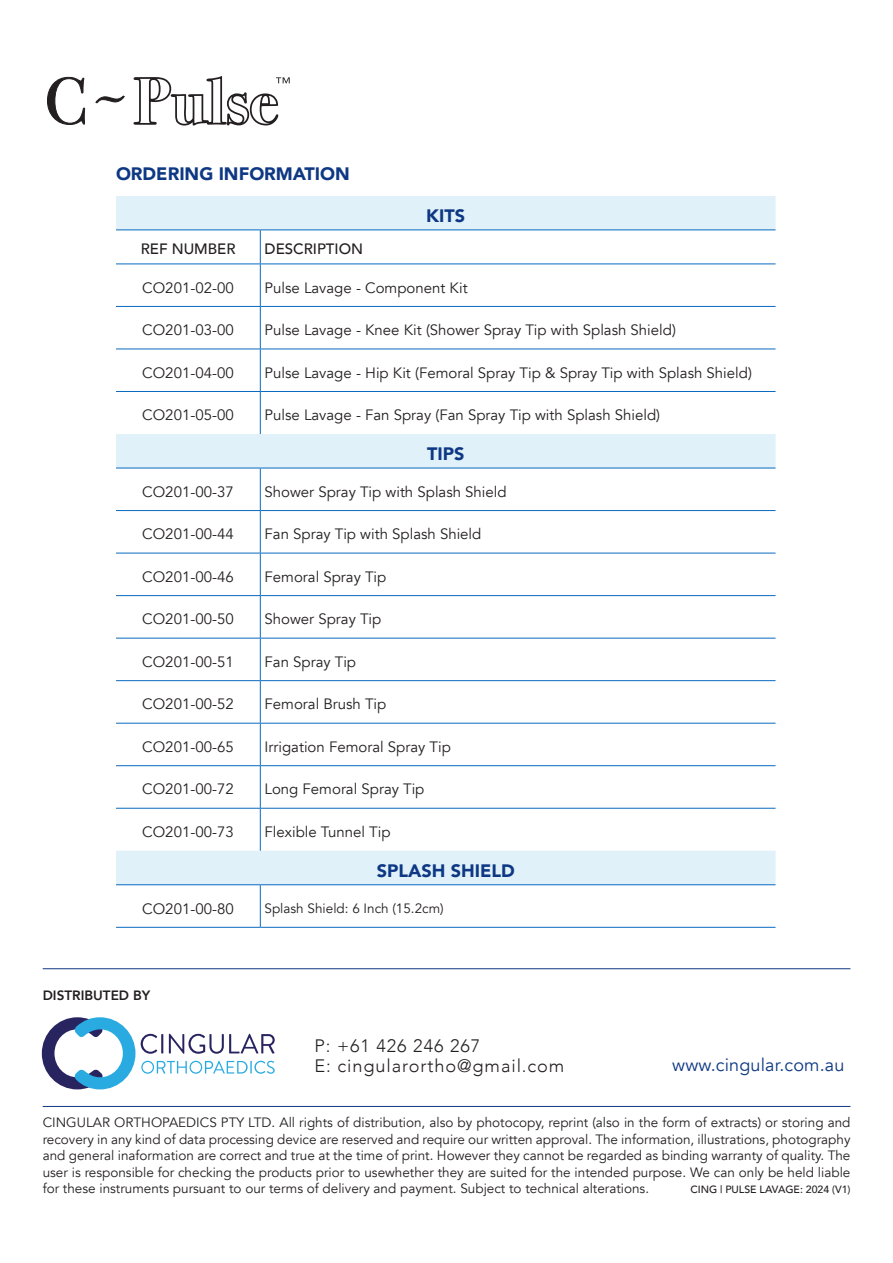
<style>
.page{position:relative;width:893px;height:1263px;background:#fff}
.page>*{position:absolute;margin:0;border:0;box-sizing:border-box;transform-origin:0 0}
.t1{font:300 18px "Avenir";letter-spacing:.05em;color:#231f20}
.t2{font:900 18px "Avenir";color:#0e3884}
.t3{font:18px "Avenir";letter-spacing:.01em;color:#0e3884}
.t4{font:15px "Avenir";color:#231f20}
.t5{font:500 15px "Avenir";color:#231f20}
.t6{font:13.5px/16.5px "Avenir";color:#231f20;text-align:justify}
.t7{font:800 13.5px "Avenir";color:#231f20}
.t8{font:500 10.5px "Avenir";color:#231f20}
</style>
<div class="page">
<hr style="left:43px;top:968px;width:807px;height:1px;background:#0e3884">
<svg style="left:42px;top:1017px;width:93px;height:72px"></svg>
<svg style="left:141px;top:1034px;width:22px;height:20px"></svg>
<svg style="left:169px;top:1034px;width:106px;height:20px"></svg>
<svg style="left:141px;top:1061px;width:134px;height:13px"></svg>
<hr style="left:43px;top:1106px;width:807px;height:1px;background:#0e3884">
<svg style="left:47px;top:77px;width:38px;height:48px"></svg>
<svg style="left:95px;top:95px;width:30px;height:9px"></svg>
<svg style="left:133px;top:76px;width:157px;height:50px"></svg>
<svg style="left:116px;top:196px;width:659px;height:688px"></svg>
<hr style="left:116px;top:229px;width:144px;height:1px;background:#0a6abf">
<hr style="left:260px;top:229px;width:515px;height:1px;background:#0a6abf">
<hr style="left:260px;top:230px;width:1px;height:34px;background:#0a6abf">
<hr style="left:116px;top:264px;width:144px;height:1px;background:#0a6abf">
<hr style="left:260px;top:264px;width:515px;height:1px;background:#0a6abf">
<hr style="left:260px;top:264px;width:1px;height:42px;background:#0a6abf">
<hr style="left:116px;top:306px;width:144px;height:1px;background:#0a6abf">
<hr style="left:260px;top:306px;width:515px;height:1px;background:#0a6abf">
<hr style="left:260px;top:307px;width:1px;height:42px;background:#0a6abf">
<hr style="left:116px;top:349px;width:144px;height:1px;background:#0a6abf">
<hr style="left:260px;top:349px;width:515px;height:1px;background:#0a6abf">
<hr style="left:260px;top:349px;width:1px;height:42px;background:#0a6abf">
<hr style="left:116px;top:391px;width:144px;height:1px;background:#0a6abf">
<hr style="left:260px;top:391px;width:515px;height:1px;background:#0a6abf">
<hr style="left:260px;top:392px;width:1px;height:42px;background:#0a6abf">
<hr style="left:260px;top:468px;width:1px;height:42px;background:#0a6abf">
<hr style="left:116px;top:510px;width:144px;height:1px;background:#0a6abf">
<hr style="left:260px;top:510px;width:515px;height:1px;background:#0a6abf">
<hr style="left:260px;top:511px;width:1px;height:42px;background:#0a6abf">
<hr style="left:116px;top:553px;width:144px;height:1px;background:#0a6abf">
<hr style="left:260px;top:553px;width:515px;height:1px;background:#0a6abf">
<hr style="left:260px;top:553px;width:1px;height:42px;background:#0a6abf">
<hr style="left:116px;top:595px;width:144px;height:1px;background:#0a6abf">
<hr style="left:260px;top:595px;width:515px;height:1px;background:#0a6abf">
<hr style="left:260px;top:596px;width:1px;height:42px;background:#0a6abf">
<hr style="left:116px;top:638px;width:144px;height:1px;background:#0a6abf">
<hr style="left:260px;top:638px;width:515px;height:1px;background:#0a6abf">
<hr style="left:260px;top:638px;width:1px;height:42px;background:#0a6abf">
<hr style="left:116px;top:680px;width:144px;height:1px;background:#0a6abf">
<hr style="left:260px;top:680px;width:515px;height:1px;background:#0a6abf">
<hr style="left:260px;top:681px;width:1px;height:42px;background:#0a6abf">
<hr style="left:116px;top:723px;width:144px;height:1px;background:#0a6abf">
<hr style="left:260px;top:723px;width:515px;height:1px;background:#0a6abf">
<hr style="left:260px;top:723px;width:1px;height:42px;background:#0a6abf">
<hr style="left:116px;top:765px;width:144px;height:1px;background:#0a6abf">
<hr style="left:260px;top:765px;width:515px;height:1px;background:#0a6abf">
<hr style="left:260px;top:766px;width:1px;height:42px;background:#0a6abf">
<hr style="left:116px;top:808px;width:144px;height:1px;background:#0a6abf">
<hr style="left:260px;top:808px;width:515px;height:1px;background:#0a6abf">
<hr style="left:260px;top:809px;width:1px;height:42px;background:#0a6abf">
<hr style="left:260px;top:885px;width:1px;height:42px;background:#0a6abf">
<hr style="left:116px;top:927px;width:144px;height:1px;background:#0a6abf">
<hr style="left:260px;top:927px;width:515px;height:1px;background:#0a6abf">
<hr style="left:116px;top:468px;width:144px;height:1px;background:#0a6abf">
<hr style="left:260px;top:468px;width:515px;height:1px;background:#0a6abf">
<hr style="left:116px;top:884px;width:144px;height:1px;background:#0a6abf">
<hr style="left:260px;top:884px;width:515px;height:1px;background:#0a6abf">
<p class="t2" style="left:116px;top:158px;width:235px">ORDERING INFORMATION</p>
<p class="t2" style="left:426px;top:200px;width:40px">KITS</p>
<p class="t5" style="left:141px;top:236px;width:96px">REF NUMBER</p>
<p class="t5" style="left:265px;top:236px;width:100px">DESCRIPTION</p>
<p class="t4" style="left:142px;top:279px;width:93px">CO201-02-00</p>
<p class="t4" style="left:265px;top:279px;width:205px">Pulse Lavage - Component Kit</p>
<p class="t4" style="left:142px;top:321px;width:93px">CO201-03-00</p>
<p class="t4" style="left:265px;top:321px;width:413px">Pulse Lavage - Knee Kit (Shower Spray Tip with Splash Shield)</p>
<p class="t4" style="left:142px;top:364px;width:93px">CO201-04-00</p>
<p class="t4" style="left:265px;top:364px;width:489px">Pulse Lavage - Hip Kit (Femoral Spray Tip &amp; Spray Tip with Splash Shield)</p>
<p class="t4" style="left:142px;top:406px;width:93px">CO201-05-00</p>
<p class="t4" style="left:265px;top:406px;width:397px">Pulse Lavage - Fan Spray (Fan Spray Tip with Splash Shield)</p>
<p class="t2" style="left:427px;top:438px;width:39px">TIPS</p>
<p class="t4" style="left:142px;top:483px;width:93px">CO201-00-37</p>
<p class="t4" style="left:265px;top:483px;width:244px">Shower Spray Tip with Splash Shield</p>
<p class="t4" style="left:142px;top:525px;width:93px">CO201-00-44</p>
<p class="t4" style="left:265px;top:525px;width:218px">Fan Spray Tip with Splash Shield</p>
<p class="t4" style="left:142px;top:568px;width:93px">CO201-00-46</p>
<p class="t4" style="left:265px;top:568px;width:123px">Femoral Spray Tip</p>
<p class="t4" style="left:142px;top:610px;width:93px">CO201-00-50</p>
<p class="t4" style="left:265px;top:610px;width:118px">Shower Spray Tip</p>
<p class="t4" style="left:142px;top:653px;width:93px">CO201-00-51</p>
<p class="t4" style="left:265px;top:653px;width:93px">Fan Spray Tip</p>
<p class="t4" style="left:142px;top:695px;width:93px">CO201-00-52</p>
<p class="t4" style="left:265px;top:695px;width:123px">Femoral Brush Tip</p>
<p class="t4" style="left:142px;top:738px;width:93px">CO201-00-65</p>
<p class="t4" style="left:265px;top:738px;width:188px">Irrigation Femoral Spray Tip</p>
<p class="t4" style="left:142px;top:780px;width:93px">CO201-00-72</p>
<p class="t4" style="left:265px;top:780px;width:161px">Long Femoral Spray Tip</p>
<p class="t4" style="left:142px;top:823px;width:93px">CO201-00-73</p>
<p class="t4" style="left:265px;top:823px;width:128px">Flexible Tunnel Tip</p>
<p class="t2" style="left:377px;top:855px;width:139px">SPLASH SHIELD</p>
<p class="t4" style="left:142px;top:899px;width:93px">CO201-00-80</p>
<p class="t6" style="left:265px;top:900px;width:181px">Splash Shield: 6 Inch (15.2cm)</p>
<p class="t7" style="left:43px;top:985px;width:109px">DISTRIBUTED BY</p>
<p class="t1" style="left:315px;top:1035px;width:167px">P: +61 426 246 267</p>
<p class="t1" style="left:315px;top:1055px;width:251px">E: cingularortho@gmail.com</p>
<p class="t3" style="left:672px;top:1054px;width:174px">www.cingular.com.au</p>
<p class="t6" style="left:43px;top:1115px;width:809px">CINGULAR ORTHOPAEDICS PTY LTD. All rights of distribution, also by photocopy, reprint (also in the form of extracts) or storing and recovery in any kind of data processing device are reserved and require our written approval. The information, illustrations, photography and general inaformation are correct and true at the time of print. However they cannot be regarded as binding warranty of quality. The user is responsible for checking the products prior to usewhether they are suited for the intended purpose. We can only be held liable for these instruments pursuant to our terms of delivery and payment. Subject to technical alterations.</p>
<p class="t8" style="left:690px;top:1181px;width:162px">CING | PULSE LAVAGE: 2024 (V1)</p>
</div>
